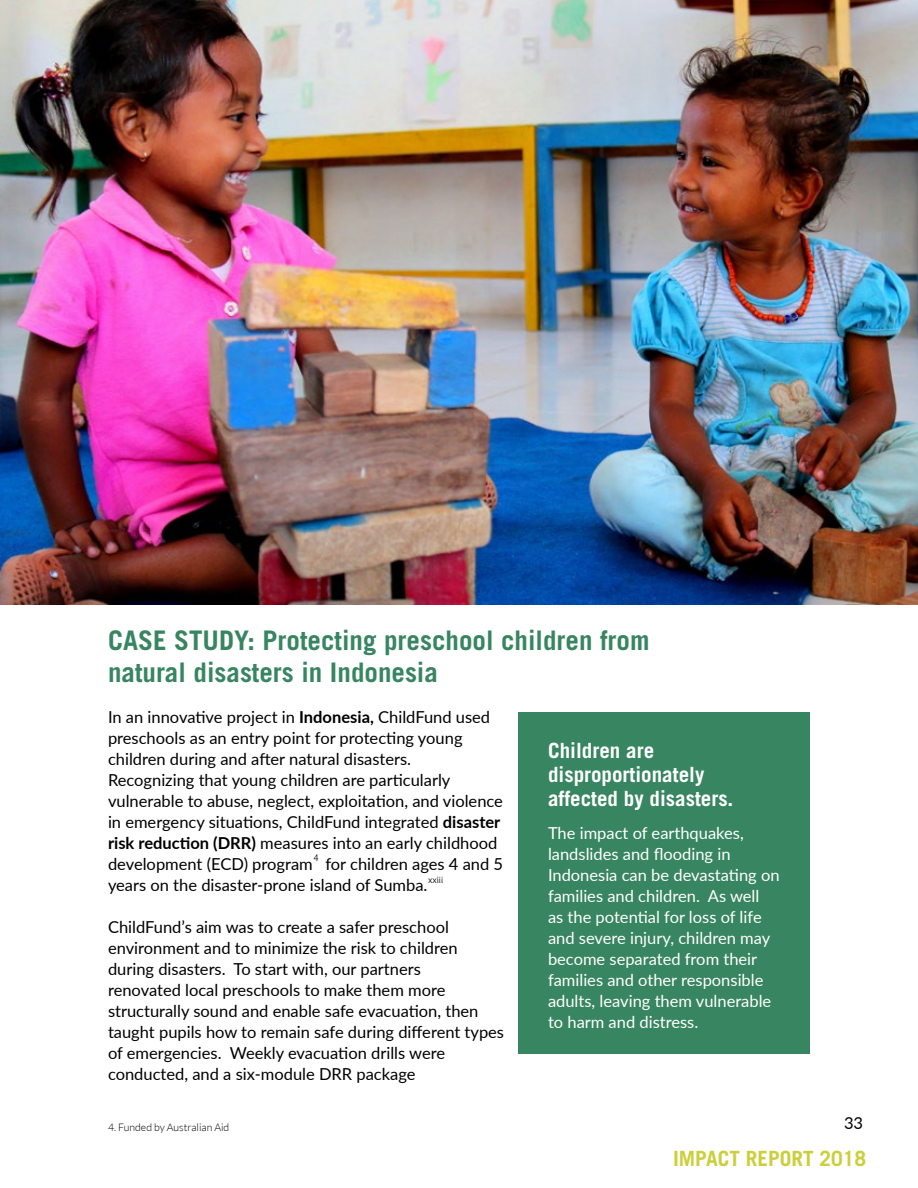
<style>
.page{position:relative;width:918px;height:1188px;background:#fff}
.page>*{position:absolute;margin:0;border:0;box-sizing:border-box;transform-origin:0 0}
.t1{font:700 27px/32.4px "Trade Gothic";color:#388561}
.t2{font:700 21px/24px "Trade Gothic";color:#fff}
.t3{font:700 21px "Trade Gothic";color:#cccf3d}
.t4{font:16.5px/21px "Lato";color:#000}
.t5{font:16.5px/21px "Lato";color:#fff}
.t6{font:300 10.5px "Lato";color:#000}
.t7{font:9px "Apex New";color:#000}
.s1{font-weight:700}
</style>
<div class="page">
<img style="left:0;top:0;width:918px;height:605px">
<div style="left:518px;top:713px;width:292px;height:341px;background:#388561"></div>
<h1 class="t1" style="left:108px;top:624px;width:543px">CASE STUDY: Protecting preschool children from natural disasters in Indonesia</h1>
<p class="t4" style="left:108px;top:706px;width:397px">In an innovative project in <span class="s1">Indonesia,</span> ChildFund used preschools as an entry point for protecting young children during and after natural disasters.<br>Recognizing that young children are particularly vulnerable to abuse, neglect, exploitation, and violence in emergency situations, ChildFund integrated <span class="s1">disaster risk reduction (DRR)</span> measures into an early childhood development (ECD) program for children ages 4 and 5 years on the disaster-prone island of Sumba.</p>
<p class="t4" style="left:108px;top:916px;width:398px">ChildFund’s aim was to create a safer preschool environment and to minimize the risk to children during disasters. To start with, our partners<br>renovated local preschools to make them more structurally sound and enable safe evacuation, then taught pupils how to remain safe during different types of emergencies. Weekly evacuation drills were conducted, and a six-module DRR package</p>
<p class="t2" style="left:548px;top:738px;width:187px">Children are disproportionately affected by disasters.</p>
<p class="t5" style="left:548px;top:822px;width:233px">The impact of earthquakes, landslides and flooding in<br>Indonesia can be devastating on families and children. As well<br>as the potential for loss of life and severe injury, children may become separated from their families and other responsible adults, leaving them vulnerable to harm and distress.</p>
<p class="t7" style="left:314px;top:851px;width:7px">4</p>
<p class="t7" style="left:428px;top:874px;width:17px">xxiii</p>
<p class="t6" style="left:108px;top:1122px;width:123px">4. Funded by Australian Aid</p>
<p class="t4" style="left:844px;top:1112px;width:21px">33</p>
<p class="t3" style="left:673px;top:1145px;width:195px">IMPACT REPORT 2018</p>
</div>
